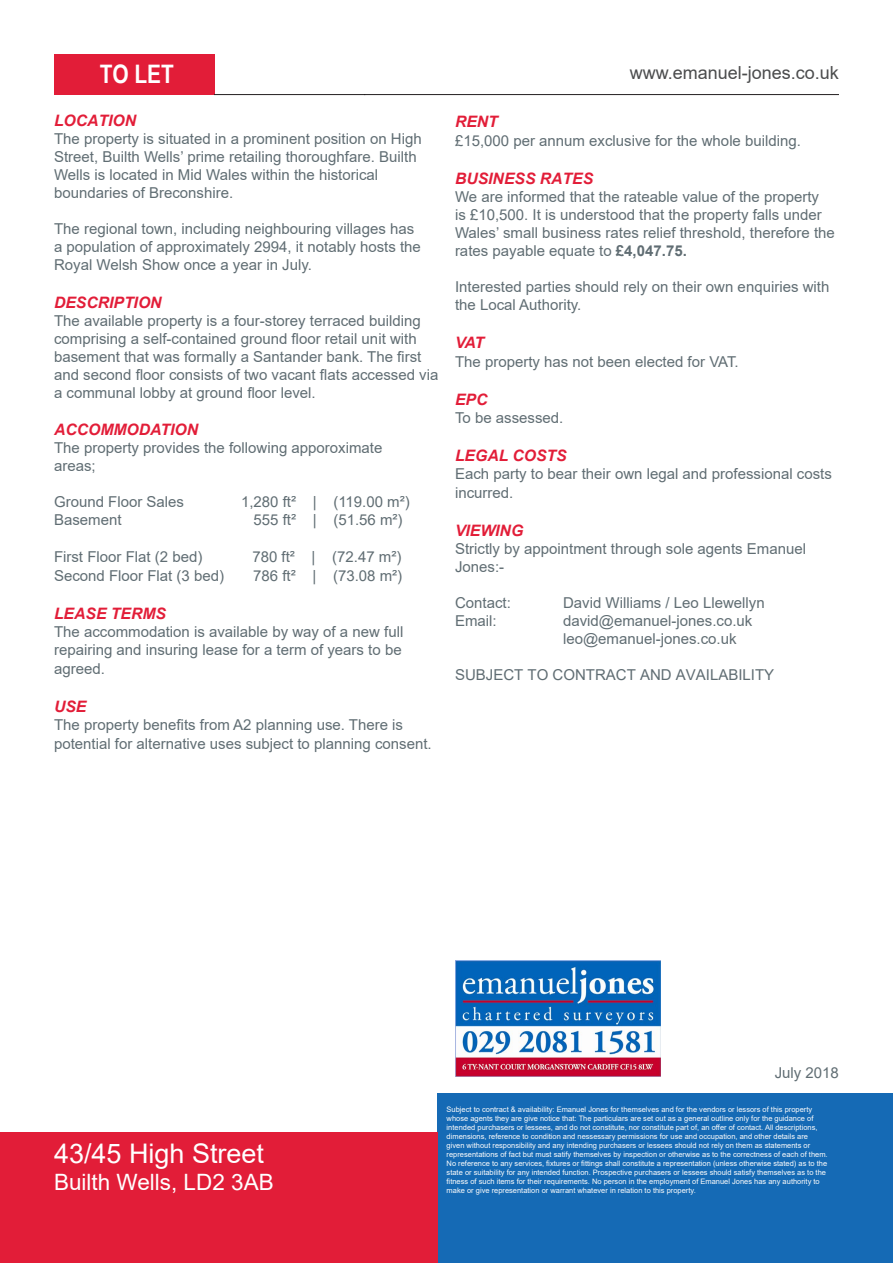
<style>
.page{position:relative;width:893px;height:1263px;background:#fff}
.page>*{position:absolute;margin:0;border:0;box-sizing:border-box;transform-origin:0 0}
.t1{font:27px "Arial";color:#fff}
.t2{font:700 25.5px "Arial Narrow";color:#fff}
.t3{font:22.5px "Arial";color:#fff}
.t4{font:18px "Arial";color:#4b4c4d}
.t5{font:italic 700 15.75px "Arial";color:#e21d38}
.t6{font:15px/18px "Arial";color:#606d73}
.t7{font:7.5px/9px "Arial";color:#fcfcfc}
.s1{font-weight:700}
</style>
<div class="page">
<div style="left:54px;top:54px;width:160px;height:41px;background:#e21d38"></div>
<div style="left:438px;top:1094px;width:455px;height:169px;background:#156ab5"></div>
<div style="left:0;top:1132px;width:438px;height:131px;background:#e21d38"></div>
<hr style="left:364px;top:94px;width:475px;height:1px;background:#231f20">
<hr style="left:214px;top:94px;width:151px;height:1px;background:#231f20">
<img style="left:455px;top:960px;width:206px;height:116px">
<p class="t2" style="left:100px;top:55px;width:75px">TO LET</p>
<p class="t5" style="left:54px;top:110px;width:84px">LOCATION</p>
<p class="t6" style="left:54px;top:129px;width:369px">The property is situated in a prominent position on High<br>Street, Builth Wells’ prime retailing thoroughfare. Builth<br>Wells is located in Mid Wales within the historical</p>
<p class="t6" style="left:54px;top:183px;width:181px">boundaries of Breconshire.</p>
<p class="t6" style="left:54px;top:219px;width:368px">The regional town, including neighbouring villages has a population of approximately 2994, it notably hosts the<br>Royal Welsh Show once a year in July.</p>
<p class="t5" style="left:54px;top:291px;width:109px">DESCRIPTION</p>
<p class="t6" style="left:54px;top:311px;width:386px">The available property is a four-storey terraced building comprising a self-contained ground floor retail unit with basement that was formally a Santander bank. The first and second floor consists of two vacant flats accessed via</p>
<p class="t6" style="left:54px;top:383px;width:263px">a communal lobby at ground floor level.</p>
<p class="t5" style="left:54px;top:419px;width:146px">ACCOMMODATION</p>
<p class="t6" style="left:54px;top:439px;width:330px">The property provides the following apporoximate</p>
<p class="t6" style="left:54px;top:457px;width:43px">areas;</p>
<p class="t6" style="left:54px;top:493px;width:132px">Ground Floor Sales</p>
<p class="t6" style="left:241px;top:493px;width:170px">1,280 ft² | (119.00 m²)</p>
<p class="t6" style="left:54px;top:511px;width:69px">Basement</p>
<p class="t6" style="left:254px;top:511px;width:150px">555 ft² | (51.56 m²)</p>
<p class="t6" style="left:54px;top:548px;width:150px">First Floor Flat (2 bed)</p>
<p class="t6" style="left:252px;top:548px;width:150px">780 ft² | (72.47 m²)</p>
<p class="t6" style="left:54px;top:567px;width:172px">Second Floor Flat (3 bed)</p>
<p class="t6" style="left:253px;top:567px;width:150px">786 ft² | (73.08 m²)</p>
<p class="t5" style="left:54px;top:603px;width:114px">LEASE TERMS</p>
<p class="t6" style="left:54px;top:623px;width:351px">The accommodation is available by way of a new full</p>
<p class="t6" style="left:54px;top:640px;width:349px;line-height:18.9px">repairing and insuring lease for a term of years to be agreed.</p>
<p class="t5" style="left:54px;top:696px;width:34px">USE</p>
<p class="t6" style="left:54px;top:715px;width:351px">The property benefits from A2 planning use. There is</p>
<p class="t6" style="left:54px;top:734px;width:379px">potential for alternative uses subject to planning consent.</p>
<p class="t4" style="left:630px;top:60px;width:211px">www.emanuel-jones.co.uk</p>
<p class="t5" style="left:455px;top:111px;width:44px">RENT</p>
<p class="t6" style="left:455px;top:132px;width:348px">£15,000 per annum exclusive for the whole building.</p>
<p class="t5" style="left:455px;top:168px;width:140px">BUSINESS RATES</p>
<p class="t6" style="left:455px;top:188px;width:381px">We are informed that the rateable value of the property<br>is £10,500. It is understood that the property falls under Wales’ small business rates relief threshold, therefore the rates payable equate to <span class="s1">£4,047.75.</span></p>
<p class="t6" style="left:455px;top:278px;width:376px">Interested parties should rely on their own enquiries with the Local Authority.</p>
<p class="t5" style="left:455px;top:332px;width:31px">VAT</p>
<p class="t6" style="left:455px;top:352px;width:285px">The property has not been elected for VAT.</p>
<p class="t5" style="left:455px;top:388px;width:34px">EPC</p>
<p class="t6" style="left:455px;top:409px;width:110px">To be assessed.</p>
<p class="t5" style="left:455px;top:445px;width:113px">LEGAL COSTS</p>
<p class="t6" style="left:455px;top:464px;width:378px;line-height:18.9px">Each party to bear their own legal and professional costs incurred.</p>
<p class="t5" style="left:455px;top:520px;width:70px">VIEWING</p>
<p class="t6" style="left:455px;top:540px;width:352px">Strictly by appointment through sole agents Emanuel<br>Jones:-</p>
<p class="t6" style="left:455px;top:594px;width:57px">Contact:</p>
<p class="t6" style="left:563px;top:594px;width:203px">David Williams / Leo Llewellyn</p>
<p class="t6" style="left:455px;top:612px;width:43px">Email:</p>
<p class="t6" style="left:563px;top:612px;width:191px">david@emanuel-jones.co.uk</p>
<p class="t6" style="left:563px;top:630px;width:175px">leo@emanuel-jones.co.uk</p>
<p class="t6" style="left:455px;top:666px;width:321px">SUBJECT TO CONTRACT AND AVAILABILITY</p>
<p class="t1" style="left:54px;top:1135px;width:212px">43/45 High Street</p>
<p class="t3" style="left:54px;top:1166px;width:221px">Builth Wells, LD2 3AB</p>
<p class="t6" style="left:775px;top:1063px;width:66px">July 2018</p>
<p class="t7" style="left:447px;top:1104px;width:383px">Subject to contract &amp; availability: Emanuel Jones for themselves and for the vendors or lessors of this property whose agents they are give notice that: The particulars are set out as a general outline only for the guidance of intended purchasers or lessees, and do not constitute, nor constitute part of, an offer of contact. All descriptions, dimensions, reference to condition and nessessary permissions for use and occupation, and other details are given without responsibility and any intending purchasers or lessees should not rely on them as statements or representations of fact but must satify themselves by inspection or otherwise as to the correctness of each of them.<br>No reference to any services, fixtures or fittings shall constitute a representation (unless otherwise stated) as to the state or suitability for any intended function. Prospective purchasers or lessees should satisfy themselves as to the fitness of such items for their requirements. No person in the employment of Emanuel Jones has any authority to make or give representation or warrant whatever in relation to this property.</p>
</div>
